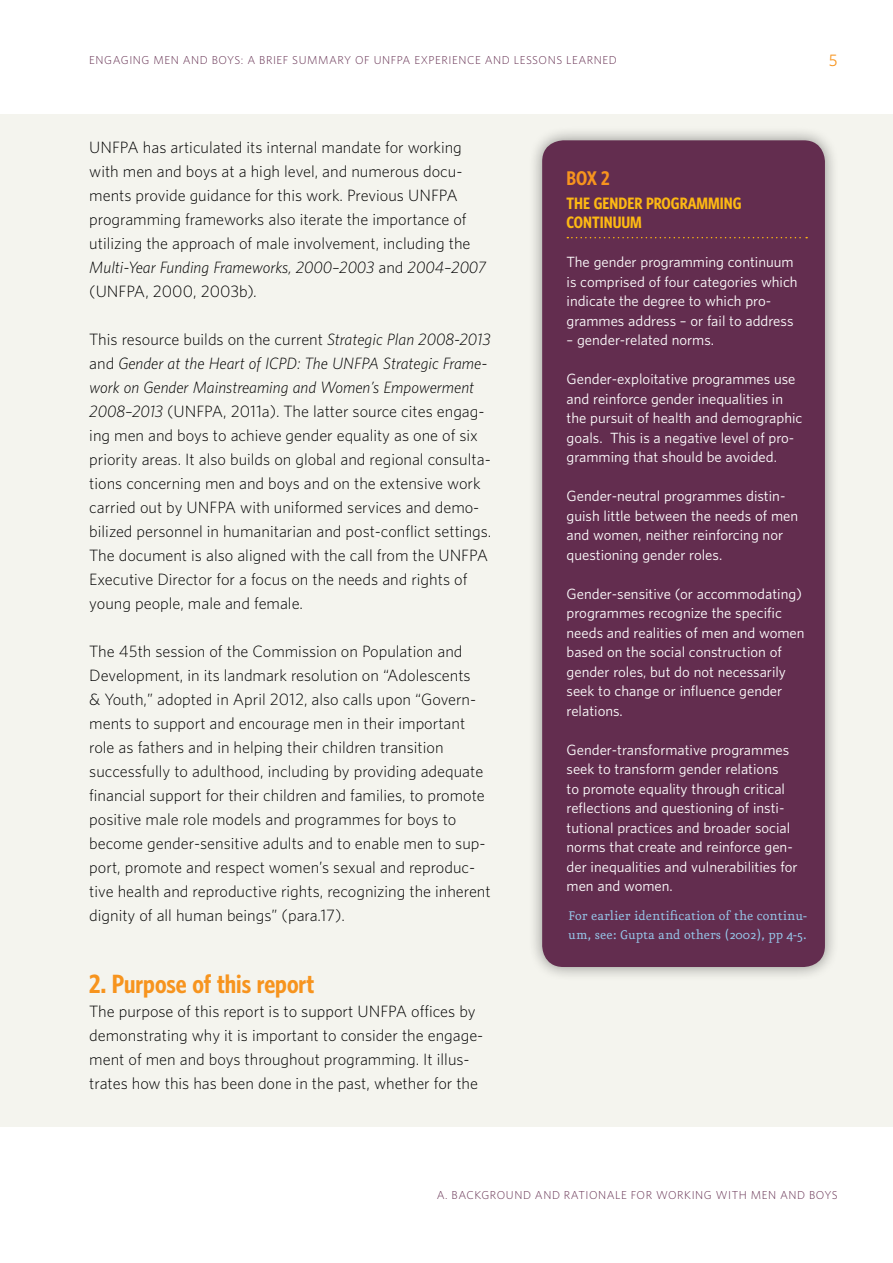
<style>
.page{position:relative;width:893px;height:1263px;background:#fff}
.page>*{position:absolute;margin:0;border:0;box-sizing:border-box;transform-origin:0 0}
.t1{font:700 condensed 24px "UNFPA";color:#f7941e}
.t2{font:700 condensed 18px "UNFPA";color:#f7941e}
.t3{font:300 15px/24px "UNFPA";color:#000}
.t4{font:15px/19.5px "Eureka";color:#97c9ec}
.t5{font:700 condensed 15px/19.5px "UNFPA";color:#fdb913}
.t6{font:15px "UNFPA Text";color:#f7941e}
.t7{font:13.5px/19.5px "UNFPA Text";color:#fff}
.t8{font:300 10.5px "UNFPA";letter-spacing:.05em;color:#632d4f}
.s1{font-style:italic}
</style>
<div class="page">
<div style="left:0;top:115px;width:893px;height:1012px;background:#f4f4ee"></div>
<div style="left:528px;top:126px;width:311px;height:855px;background:#000;opacity:.4"></div>
<div style="left:542px;top:140px;width:283px;height:827px;background:#632d4f;border-radius:21px"></div>
<svg style="left:567px;top:237px;width:240px;height:1px"></svg>
<p class="t8" style="left:89px;top:53px;width:293px">Engaging Men and Boys: A Brief Summary of UNF</p>
<p class="t8" style="left:397px;top:53px;width:222px">PA Experience and Lessons Learned</p>
<p class="t6" style="left:829px;top:50px;width:10px">5</p>
<p class="t3" style="left:89px;top:135px;width:398px">UNFPA has articulated its internal mandate for working with men and boys at a high level, and numerous docu&shy;ments provide guidance for this work. Previous UNFPA programming frameworks also iterate the importance of utilizing the approach of male involvement, including the <span class="s1">Multi-Year Funding Frameworks, 2000–2003</span> and <span class="s1">2004–2007 </span>(UNFPA, 2000, 2003b)<span class="s1">.</span></p>
<p class="t3" style="left:89px;top:327px;width:403px">This resource builds on the current <span class="s1">Strategic Plan 2008-2013 </span>and <span class="s1">Gender at the Heart of ICPD: The UNFPA Strategic Frame&shy;work on Gender Mainstreaming and Women’s Empowerment 2008–2013</span> (UNFPA, 2011a). The latter source cites engag&shy;ing men and boys to achieve gender equality as one of six priority areas. It also builds on global and regional consulta&shy;tions concerning men and boys and on the extensive work carried out by UNFPA with uniformed services and demo&shy;bilized personnel in humanitarian and post-conflict settings.<br>The document is also aligned with the call from the UNFPA Executive Director for a focus on the needs and rights of young people, male and female.</p>
<p class="t3" style="left:89px;top:639px;width:403px">The 45th session of the Commission on Population and Development, in its landmark resolution on “Adolescents<br>&amp; Youth,” adopted in April 2012, also calls upon “Govern&shy;ments to support and encourage men in their important role as fathers and in helping their children transition successfully to adulthood, including by providing adequate financial support for their children and families, to promote positive male role models and programmes for boys to become gender-sensitive adults and to enable men to sup&shy;port, promote and respect women’s sexual and reproduc&shy;tive health and reproductive rights, recognizing the inherent dignity of all human beings” (para.17).</p>
<h1 class="t1" style="left:89px;top:968px;width:227px">2. Purpose of this report</h1>
<p class="t3" style="left:89px;top:999px;width:396px">The purpose of this report is to support UNFPA offices by demonstrating why it is important to consider the engage&shy;ment of men and boys throughout programming. It illus&shy;trates how this has been done in the past, whether for the</p>
<p class="t2" style="left:567px;top:167px;width:45px">BOX 2</p>
<p class="t5" style="left:567px;top:193px;width:175px">THE GENDER PROGRAMMING<br>CONTINUUM</p>
<p class="t7" style="left:567px;top:252px;width:233px">The gender programming continuum is comprised of four categories which indicate the degree to which pro&shy;grammes address – or fail to address</p>
<p class="t7" style="left:567px;top:330px;width:149px">– gender-related norms.</p>
<p class="t7" style="left:567px;top:369px;width:237px">Gender-exploitative programmes use and reinforce gender inequalities in the pursuit of health and demographic goals. This is a negative level of pro&shy;gramming that should be avoided.</p>
<p class="t7" style="left:567px;top:486px;width:233px">Gender-neutral programmes distin&shy;guish little between the needs of men and women, neither reinforcing nor questioning gender roles.</p>
<p class="t7" style="left:567px;top:584px;width:239px">Gender-sensitive (or accommodating) programmes recognize the specific needs and realities of men and women based on the social construction of gender roles, but do not necessarily seek to change or influence gender relations.</p>
<p class="t7" style="left:567px;top:739px;width:232px">Gender-transformative programmes seek to transform gender relations<br>to promote equality through critical reflections and questioning of insti&shy;tutional practices and broader social norms that create and reinforce gen&shy;der inequalities and vulnerabilities for men and women.</p>
<p class="t4" style="left:568px;top:906px;width:240px">For earlier identification of the continu&shy;um, see: Gupta and others (2002), pp 4-5.</p>
<p class="t8" style="left:437px;top:1189px;width:31px">A. Background</p>
<p class="t8" style="left:535px;top:1189px;width:9px">and</p>
<p class="t8" style="left:564px;top:1189px;width:8px">rationale</p>
<p class="t8" style="left:631px;top:1189px;width:8px">for</p>
<p class="t8" style="left:656px;top:1189px;width:9px">working</p>
<p class="t8" style="left:716px;top:1189px;width:9px">with</p>
<p class="t8" style="left:751px;top:1189px;width:9px">men</p>
<p class="t8" style="left:780px;top:1189px;width:9px">and</p>
<p class="t8" style="left:809px;top:1189px;width:8px">boys</p>
</div>
